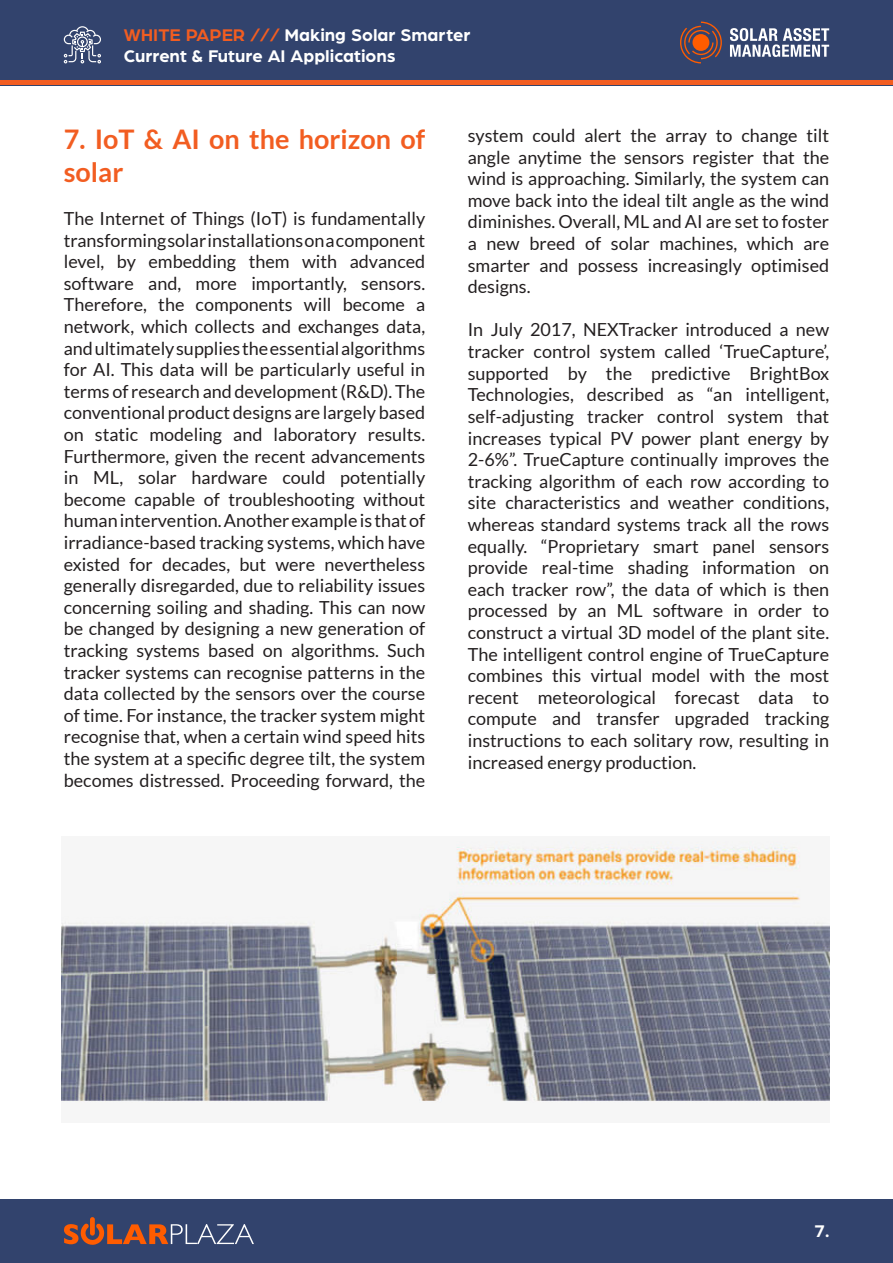
<style>
.page{position:relative;width:893px;height:1263px;background:#fff}
.page>*{position:absolute;margin:0;border:0;box-sizing:border-box;transform-origin:0 0}
.t1{font:700 27px/32.4px "Lato";color:#f25d21}
.t2{font:18px/21.6px "Lato";color:#231f20;text-align:justify}
.t3{font:700 18px/21.6px "Arboria";color:#fff}
.s1{color:#f25d21}
</style>
<div class="page">
<div style="left:0;top:1199px;width:893px;height:64px;background:#32436d"></div>
<div style="left:0;top:0;width:893px;height:85px;background:#32436d"></div>
<svg style="left:680px;top:22px;width:42px;height:41px"></svg>
<div style="left:692px;top:34px;width:17px;height:17px;background:#ff5c00;border-radius:50%"></div>
<svg style="left:730px;top:28px;width:99px;height:29px"></svg>
<svg style="left:64px;top:1217px;width:190px;height:28px"></svg>
<hr style="left:0;top:81px;width:893px;height:4px;background:#f25d21">
<svg style="left:64px;top:26px;width:37px;height:37px"></svg>
<img style="left:62px;top:841px;width:767px;height:262px">
<p class="t3" style="left:124px;top:23px;width:348px"><span class="s1">WHITE PAPER ///</span> Making Solar Smarter<br>Current &amp; Future AI Applications</p>
<p class="t1" style="left:64px;top:123px;width:363px">7. IoT &amp; AI on the horizon of solar</p>
<p class="t2" style="left:64px;top:207px;width:363px">The Internet of Things (IoT) is fundamentally transforming solar installations on a component level, by embedding them with advanced software and, more importantly, sensors.<br>Therefore, the components will become a network, which collects and exchanges data, and ultimately supplies the essential algorithms for AI. This data will be particularly useful in terms of research and development (R&amp;D). The conventional product designs are largely based on static modeling and laboratory results.<br>Furthermore, given the recent advancements in ML, solar hardware could potentially become capable of troubleshooting without human intervention. Another example is that of irradiance-based tracking systems, which have existed for decades, but were nevertheless generally disregarded, due to reliability issues concerning soiling and shading. This can now be changed by designing a new generation of tracking systems based on algorithms. Such tracker systems can recognise patterns in the data collected by the sensors over the course of time. For instance, the tracker system might recognise that, when a certain wind speed hits the system at a specific degree tilt, the system becomes distressed. Proceeding forward, the</p>
<p class="t2" style="left:468px;top:125px;width:363px">system could alert the array to change tilt angle anytime the sensors register that the wind is approaching. Similarly, the system can move back into the ideal tilt angle as the wind diminishes. Overall, ML and AI are set to foster a new breed of solar machines, which are smarter and possess increasingly optimised designs.</p>
<p class="t2" style="left:468px;top:319px;width:363px">In July 2017, NEXTracker introduced a new tracker control system called ‘TrueCapture’, supported by the predictive BrightBox Technologies, described as “an intelligent, self-adjusting tracker control system that increases typical PV power plant energy by 2-6%”. TrueCapture continually improves the tracking algorithm of each row according to site characteristics and weather conditions, whereas standard systems track all the rows equally. “Proprietary smart panel sensors provide real-time shading information on each tracker row”, the data of which is then processed by an ML software in order to construct a virtual 3D model of the plant site.<br>The intelligent control engine of TrueCapture combines this virtual model with the most recent meteorological forecast data to compute and transfer upgraded tracking instructions to each solitary row, resulting in increased energy production.</p>
<p class="t3" style="left:814px;top:1219px;width:17px">7.</p>
</div>
